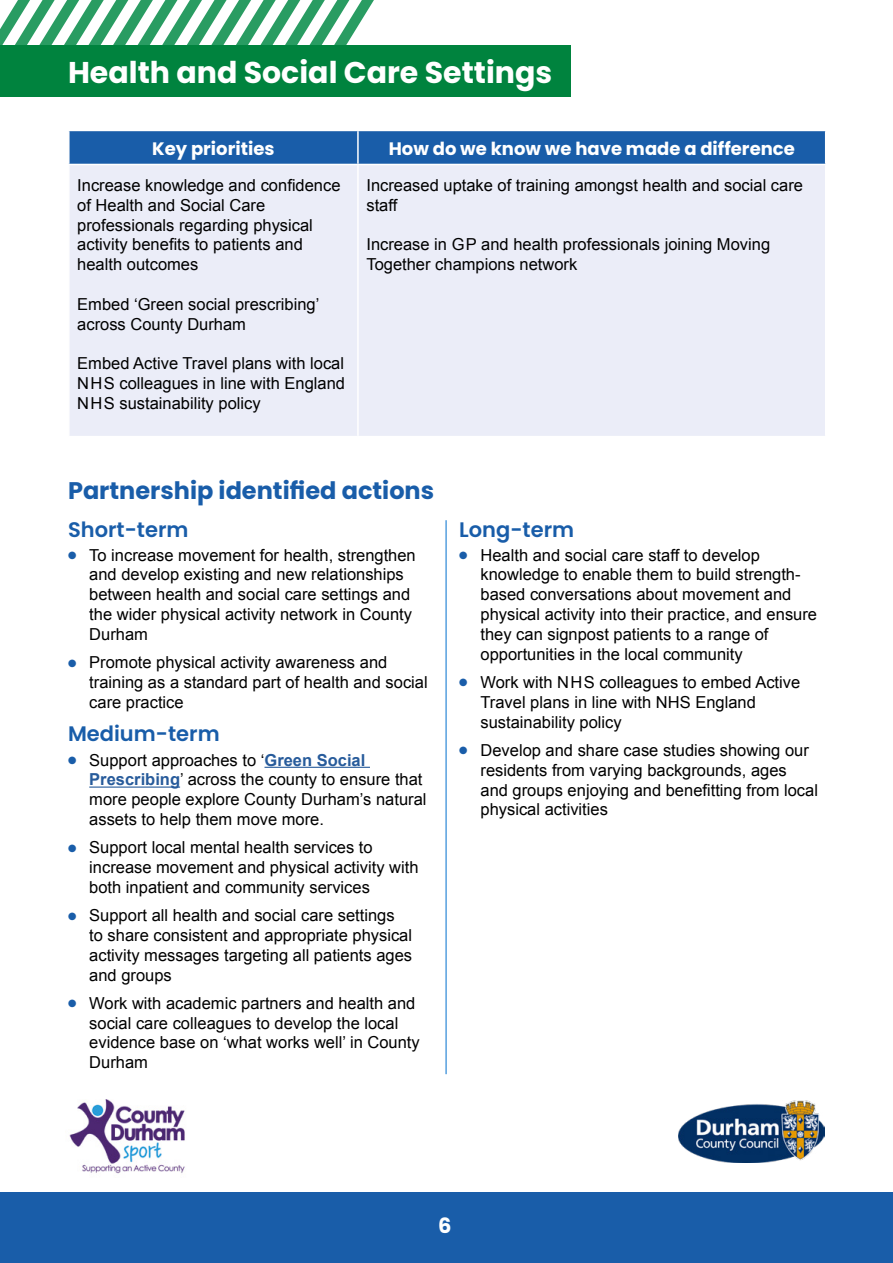
<style>
.page{position:relative;width:893px;height:1263px;background:#fff}
.page>*{position:absolute;margin:0;border:0;box-sizing:border-box;transform-origin:0 0}
.t1{font:700 30px "Poppins";color:#fff}
.H3_sub_heading_colou{font:700 24px "Poppins";color:#195da9}
.H4_sub_heading{font:600 21px "Poppins";color:#195da9}
.t2{font:700 21px "Poppins";color:#fff}
.Table_titles{font:700 18px "Poppins";color:#fff}
.table_text{font:16.5px/19.8px "Arial";color:#000}
.s1{color:#195da9}
.s2{font-weight:700;color:#275b9b}
</style>
<div class="page">
<div style="left:0;top:1192px;width:893px;height:71px;background:#195da9"></div>
<svg style="left:0;top:0;width:374px;height:64px"></svg>
<div style="left:1px;top:45px;width:570px;height:52px;background:#00833e"></div>
<div style="left:70px;top:131px;width:755px;height:33px;background:#195da9"></div>
<div style="left:70px;top:165px;width:755px;height:271px;background:#ebedf8"></div>
<hr style="left:357px;top:165px;width:2px;height:271px;background:#fff">
<hr style="left:357px;top:131px;width:2px;height:33px;background:#fff">
<hr style="left:264px;top:767px;width:106px;height:1px;background:#275b9b">
<hr style="left:89px;top:786px;width:91px;height:2px;background:#275b9b">
<hr style="left:446px;top:520px;width:1px;height:554px;background:#0070ce">
<img style="left:69px;top:1099px;width:116px;height:75px">
<img style="left:679px;top:1101px;width:146px;height:62px">
<h2 class="t1" style="left:68px;top:55px;width:486px">Health and Social Care Settings</h2>
<p class="Table_titles" style="left:152px;top:139px;width:124px">Key priorities</p>
<p class="Table_titles" style="left:389px;top:139px;width:408px">How do we know we have made a difference</p>
<p class="table_text" style="left:77px;top:175px;width:265px">Increase knowledge and confidence of Health and Social Care professionals regarding physical activity benefits to patients and health outcomes</p>
<p class="table_text" style="left:77px;top:294px;width:244px">Embed ‘Green social prescribing’ across County Durham</p>
<p class="table_text" style="left:77px;top:354px;width:269px;text-align:justify">Embed Active Travel plans with local N H S colleagues in line with England N H S sustainability policy</p>
<p class="table_text" style="left:366px;top:175px;width:438px">Increased uptake of training amongst health and social care staff</p>
<p class="table_text" style="left:366px;top:235px;width:405px">Increase in G P and health professionals joining Moving<br>Together champions network</p>
<h3 class="H3_sub_heading_colou" style="left:68px;top:477px;width:368px">Partnership identified actions</h3>
<h4 class="H4_sub_heading" style="left:68px;top:517px;width:122px">Short-term</h4>
<p class="table_text" style="left:89px;top:545px;width:328px;text-indent:-21px"><span class="s1">●</span> To increase movement for health, strengthen and develop existing and new relationships between health and social care settings and the wider physical activity network in County Durham</p>
<p class="table_text" style="left:89px;top:653px;width:340px;text-indent:-21px"><span class="s1">●</span> Promote physical activity awareness and training as a standard part of health and social care practice</p>
<h4 class="H4_sub_heading" style="left:68px;top:722px;width:153px">Medium-term</h4>
<p class="table_text" style="left:89px;top:750px;width:339px;text-indent:-21px"><span class="s1">●</span> Support approaches to ‘<span class="s2">Green Social Prescribing</span>’ across the county to ensure that more people explore County Durham’s natural assets to help them move more.</p>
<p class="table_text" style="left:89px;top:838px;width:331px;text-indent:-21px"><span class="s1">●</span> Support local mental health services to increase movement and physical activity with both inpatient and community services</p>
<p class="table_text" style="left:89px;top:906px;width:324px;text-indent:-21px"><span class="s1">●</span> Support all health and social care settings to share consistent and appropriate physical activity messages targeting all patients ages and groups</p>
<p class="table_text" style="left:89px;top:993px;width:332px;text-indent:-21px"><span class="s1">●</span> Work with academic partners and health and social care colleagues to develop the local evidence base on ‘what works well’ in County Durham</p>
<h4 class="H4_sub_heading" style="left:459px;top:517px;width:116px">Long-term</h4>
<p class="table_text" style="left:480px;top:545px;width:338px;text-indent:-21px"><span class="s1">●</span> Health and social care staff to develop knowledge to enable them to build strength&shy;based conversations about movement and physical activity into their practice, and ensure they can signpost patients to a range of opportunities in the local community</p>
<p class="table_text" style="left:480px;top:672px;width:321px;text-indent:-21px"><span class="s1">●</span> Work with N H S colleagues to embed Active<br>Travel plans in line with NHS England sustainability policy</p>
<p class="table_text" style="left:480px;top:740px;width:339px;text-indent:-21px"><span class="s1">●</span> Develop and share case studies showing our residents from varying backgrounds, ages and groups enjoying and benefitting from local physical activities</p>
<p class="t2" style="left:438px;top:1213px;width:15px">6</p>
</div>
